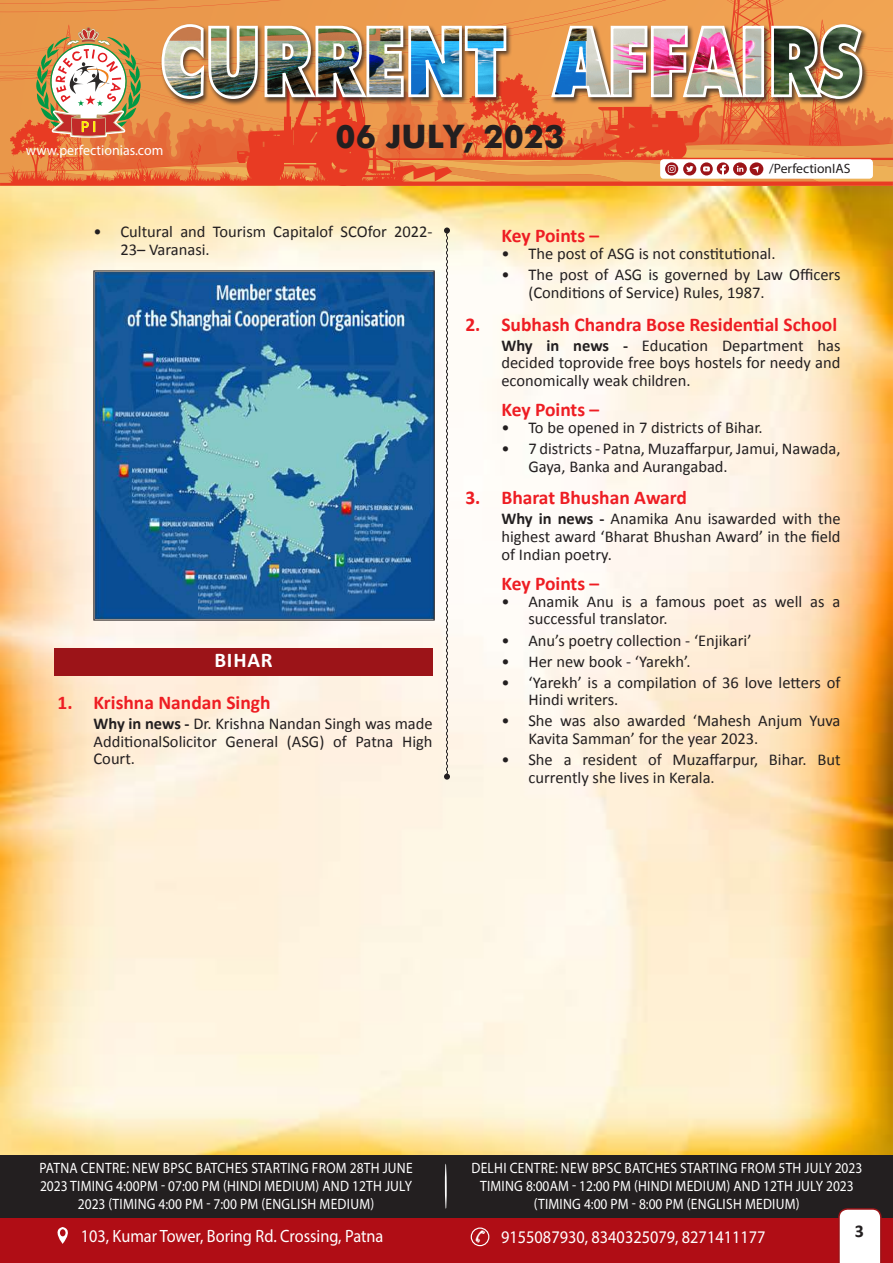
<style>
.page{position:relative;width:893px;height:1263px;background:#fff}
.page>*{position:absolute;margin:0;border:0;box-sizing:border-box;transform-origin:0 0}
.t1{font:700 32.25px "Futura";color:#231f20}
.t2{font:700 21px "Calibri";letter-spacing:.04em;color:#fff}
.t3{font:700 19.5px "Calibri";color:#ee1d23}
.t4{font:700 18px "Calibri";color:#231f20}
.t5{font:17.85px "Myriad Pro";color:#fff;scale:.91 1}
.t6{font:16.5px/17.9px "Calibri";color:#231f20}
.t7{font:15px/18px "Myriad Pro";letter-spacing:.02em;color:#fff;text-align:center;scale:.9 1}
.t8{font:14.4px "Myriad Pro";color:#fff}
.t9{font:13.5px "Myriad Pro";color:#231f20}
.s1{font-weight:700}
</style>
<div class="page">
<div style="left:0;top:1154px;width:893px;height:64px;background:#231f20"></div>
<hr style="left:445px;top:1163px;width:2px;height:46px;background:#fff;border-radius:50%">
<svg style="left:0;top:0;width:893px;height:19px;background:#ec9a4d"></svg>
<img style="left:0;top:19px;width:893px;height:167px">
<div style="left:0;top:1208px;width:886px;height:55px;background:#231f20"></div>
<div style="left:0;top:1218px;width:893px;height:45px;background:#b00d15"></div>
<svg style="left:471px;top:1228px;width:18px;height:17px"></svg>
<div style="left:471px;top:1227px;width:18px;height:19px;border:1px solid #fff;border-radius:50%"></div>
<svg style="left:57px;top:1227px;width:11px;height:17px"></svg>
<div style="left:60px;top:1229px;width:6px;height:7px;background:#b00d15;border-radius:50%"></div>
<svg style="left:838px;top:1208px;width:44px;height:55px;background:#f0e2e2"></svg>
<img style="left:0;top:186px;width:893px;height:968px">
<svg style="left:188px;top:227px;width:510px;height:645px"></svg>
<div style="left:54px;top:648px;width:379px;height:28px;background:#9c1418"></div>
<img style="left:96px;top:273px;width:337px;height:345px">
<svg style="left:475px;top:1230px;width:11px;height:13px"></svg>
<p class="t8" style="left:26px;top:141px;width:139px">www.perfectionias.com</p>
<h1 class="t1" style="left:336px;top:113px;width:230px">06 JULY, 2023</h1>
<p class="t9" style="left:769px;top:160px;width:83px">/PerfectionIAS</p>
<p class="t6" style="left:120px;top:223px;width:314px;text-indent:-27px">• Cultural and Tourism Capitalof SCOfor 2022-<br>23– Varanasi.</p>
<p class="t2" style="left:214px;top:647px;width:60px">BIHAR</p>
<p class="t3" style="left:57px;top:690px;width:215px">1. Krishna Nandan Singh</p>
<p class="t6" style="left:93px;top:714px;width:341px;text-align:justify"><span class="s1">Why in news -</span> Dr. Krishna Nandan Singh was made AdditionalSolicitor General (ASG) of Patna High Court.</p>
<p class="t3" style="left:501px;top:223px;width:99px">Key Points –</p>
<p class="t6" style="left:501px;top:245px;width:276px">• The post of ASG is not constitutional.</p>
<p class="t6" style="left:528px;top:266px;width:314px;text-indent:-27px">• The post of ASG is governed by Law Officers (Conditions of Service) Rules, 1987.</p>
<p class="t3" style="left:465px;top:312px;width:373px">2. Subhash Chandra Bose Residential School</p>
<p class="t6" style="left:501px;top:336px;width:341px;text-align:justify"><span class="s1">Why in news -</span> Education Department has decided toprovide free boys hostels for needy and economically weak children.</p>
<p class="t3" style="left:501px;top:397px;width:99px">Key Points –</p>
<p class="t6" style="left:501px;top:418px;width:263px">• To be opened in 7 districts of Bihar.</p>
<p class="t6" style="left:528px;top:440px;width:314px;text-indent:-27px">• 7 districts - Patna, Muzaffarpur, Jamui, Nawada,<br>Gaya, Banka and Aurangabad.</p>
<p class="t3" style="left:465px;top:485px;width:223px">3. Bharat Bhushan Award</p>
<p class="t6" style="left:501px;top:510px;width:341px;text-align:justify"><span class="s1">Why in news -</span> Anamika Anu isawarded with the highest award ‘Bharat Bhushan Award’ in the field of Indian poetry.</p>
<p class="t3" style="left:501px;top:571px;width:99px">Key Points –</p>
<p class="t6" style="left:528px;top:592px;width:314px;text-indent:-27px">• Anamik Anu is a famous poet as well as a successful translator.</p>
<p class="t6" style="left:501px;top:631px;width:252px">• Anu’s poetry collection - ‘Enjikari’</p>
<p class="t6" style="left:501px;top:652px;width:191px">• Her new book - ‘Yarekh’.</p>
<p class="t6" style="left:528px;top:673px;width:314px;text-indent:-27px">• ‘Yarekh’ is a compilation of 36 love letters of<br>Hindi writers.</p>
<p class="t6" style="left:528px;top:712px;width:314px;text-indent:-27px">• She was also awarded ‘Mahesh Anjum Yuva<br>Kavita Samman’ for the year 2023.</p>
<p class="t6" style="left:528px;top:751px;width:314px;text-indent:-27px">• She a resident of Muzaffarpur, Bihar. But currently she lives in Kerala.</p>
<p class="t7" style="left:40px;top:1159px;width:416px">PATNA CENTRE: NEW BPSC BATCHES STARTING FROM 28TH JUNE<br>2023 TIMING 4:00PM - 07:00 PM (HINDI MEDIUM) AND 12TH JULY<br>2023 (TIMING 4:00 PM - 7:00 PM (ENGLISH MEDIUM)</p>
<p class="t7" style="left:471px;top:1159px;width:436px">DELHI CENTRE: NEW BPSC BATCHES STARTING FROM 5TH JULY 2023<br>TIMING 8:00AM - 12:00 PM (HINDI MEDIUM) AND 12TH JULY 2023 (TIMING 4:00 PM - 8:00 PM (ENGLISH MEDIUM)</p>
<p class="t5" style="left:81px;top:1225px;width:334px">103, Kumar Tower, Boring Rd. Crossing, Patna</p>
<p class="t5" style="left:501px;top:1226px;width:292px">9155087930, 8340325079, 8271411177</p>
<p class="t4" style="left:855px;top:1219px;width:11px">3</p>
</div>
